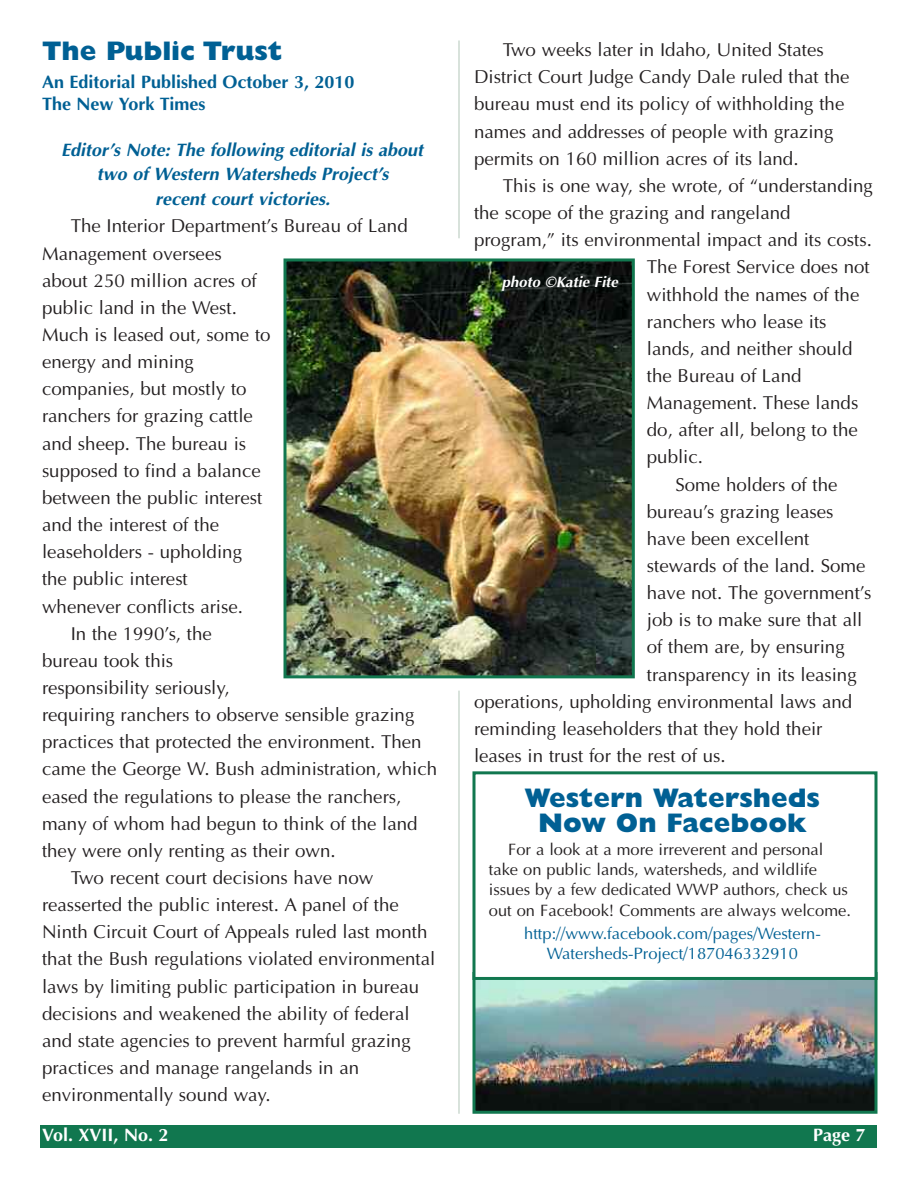
<style>
.page{position:relative;width:918px;height:1188px;background:#fff}
.page>*{position:absolute;margin:0;border:0;box-sizing:border-box;transform-origin:0 0}
.t1{font:800 27px/25.5px "Gill Sans";color:#006094;text-align:center}
.t2{font:18.75px/27.2px "Optima";color:#231f20}
.t3{font:italic 700 18px/24.8px "Optima";color:#006094;text-align:center}
.t4{font:700 18px/21.9px "Optima";color:#006094}
.t5{font:700 18px "Optima";color:#fff}
.t6{font:16.5px/20.1px "Optima";color:#231f20}
.t7{font:16.5px/20.1px "Optima";color:#006094;text-align:center}
.t8{font:italic 700 15px "Optima";color:#fff}
</style>
<div class="page">
<div style="left:40px;top:1125px;width:837px;height:23px;background:#11774f"></div>
<img style="left:476px;top:980px;width:398px;height:130px">
<div style="left:472px;top:972px;width:406px;height:142px;border:3px solid #11774f"></div>
<div style="left:474px;top:773px;width:402px;height:205px;background:#fff"></div>
<div style="left:472px;top:771px;width:406px;height:209px;border:3px solid #11774f"></div>
<img style="left:288px;top:262px;width:343px;height:412px">
<div style="left:284px;top:258px;width:351px;height:420px;border:3px solid #11774f"></div>
<hr style="left:459px;top:691px;width:1px;height:423px;background:#b3c7b9">
<hr style="left:459px;top:40px;width:1px;height:198px;background:#b3c7b9">
<h1 class="t1" style="left:42px;top:41px;width:242px">The Public Trust</h1>
<p class="t4" style="left:42px;top:71px;width:314px">An Editorial Published October 3, 2010<br>The New York Times</p>
<p class="t3" style="left:61px;top:137px;width:363px">Editor’s Note: The following editorial is about two of Western Watersheds Project’s<br>recent court victories.</p>
<p class="t2" style="left:71px;top:212px;width:339px">The Interior Department’s Bureau of Land</p>
<p class="t2" style="left:42px;top:240px;width:181px">Management oversees</p>
<p class="t2" style="left:42px;top:267px;width:216px">about 250 million acres of</p>
<p class="t2" style="left:42px;top:294px;width:196px">public land in the West.</p>
<p class="t2" style="left:42px;top:321px;width:230px">Much is leased out, some to</p>
<p class="t2" style="left:42px;top:348px;width:153px">energy and mining</p>
<p class="t2" style="left:42px;top:375px;width:206px">companies, but mostly to</p>
<p class="t2" style="left:42px;top:402px;width:212px">ranchers for grazing cattle</p>
<p class="t2" style="left:42px;top:430px;width:206px">and sheep. The bureau is</p>
<p class="t2" style="left:42px;top:457px;width:220px">supposed to find a balance</p>
<p class="t2" style="left:42px;top:484px;width:222px">between the public interest</p>
<p class="t2" style="left:42px;top:511px;width:179px">and the interest of the</p>
<p class="t2" style="left:42px;top:538px;width:202px">leaseholders - upholding</p>
<p class="t2" style="left:42px;top:565px;width:147px">the public interest</p>
<p class="t2" style="left:42px;top:592px;width:203px">whenever conflicts arise.</p>
<p class="t2" style="left:71px;top:620px;width:143px">In the 1990’s, the</p>
<p class="t2" style="left:42px;top:647px;width:133px">bureau took this</p>
<p class="t2" style="left:42px;top:674px;width:189px">responsibility seriously,</p>
<p class="t2" style="left:42px;top:701px;width:374px">requiring ranchers to observe sensible grazing</p>
<p class="t2" style="left:42px;top:728px;width:381px">practices that protected the environment. Then</p>
<p class="t2" style="left:42px;top:755px;width:397px">came the George W. Bush administration, which</p>
<p class="t2" style="left:42px;top:783px;width:361px">eased the regulations to please the ranchers,</p>
<p class="t2" style="left:42px;top:810px;width:377px">many of whom had begun to think of the land</p>
<p class="t2" style="left:42px;top:837px;width:295px">they were only renting as their own.</p>
<p class="t2" style="left:71px;top:864px;width:304px">Two recent court decisions have now</p>
<p class="t2" style="left:42px;top:891px;width:358px">reasserted the public interest. A panel of the</p>
<p class="t2" style="left:42px;top:918px;width:387px">Ninth Circuit Court of Appeals ruled last month</p>
<p class="t2" style="left:42px;top:945px;width:395px">that the Bush regulations violated environmental</p>
<p class="t2" style="left:42px;top:973px;width:379px">laws by limiting public participation in bureau</p>
<p class="t2" style="left:42px;top:1000px;width:369px">decisions and weakened the ability of federal</p>
<p class="t2" style="left:42px;top:1027px;width:370px">and state agencies to prevent harmful grazing</p>
<p class="t2" style="left:42px;top:1054px;width:319px">practices and manage rangelands in an</p>
<p class="t2" style="left:42px;top:1081px;width:230px">environmentally sound way.</p>
<p class="t2" style="left:474px;top:36px;width:377px;text-indent:29px">Two weeks later in Idaho, United States District Court Judge Candy Dale ruled that the bureau must end its policy of withholding the names and addresses of people with grazing permits on 160 million acres of its land.</p>
<p class="t2" style="left:503px;top:172px;width:372px">This is one way, she wrote, of “understanding</p>
<p class="t2" style="left:474px;top:199px;width:318px">the scope of the grazing and rangeland</p>
<p class="t2" style="left:474px;top:226px;width:399px">program,” its environmental impact and its costs.</p>
<p class="t2" style="left:647px;top:253px;width:224px">The Forest Service does not</p>
<p class="t2" style="left:647px;top:280px;width:214px">withhold the names of the</p>
<p class="t2" style="left:647px;top:308px;width:181px">ranchers who lease its</p>
<p class="t2" style="left:647px;top:335px;width:207px">lands, and neither should</p>
<p class="t2" style="left:647px;top:362px;width:156px">the Bureau of Land</p>
<p class="t2" style="left:647px;top:389px;width:213px">Management. These lands</p>
<p class="t2" style="left:647px;top:416px;width:212px">do, after all, belong to the</p>
<p class="t2" style="left:647px;top:443px;width:58px">public.</p>
<p class="t2" style="left:676px;top:471px;width:164px">Some holders of the</p>
<p class="t2" style="left:647px;top:498px;width:188px">bureau’s grazing leases</p>
<p class="t2" style="left:647px;top:525px;width:164px">have been excellent</p>
<p class="t2" style="left:647px;top:552px;width:220px">stewards of the land. Some</p>
<p class="t2" style="left:647px;top:579px;width:226px">have not. The government’s</p>
<p class="t2" style="left:647px;top:606px;width:217px">job is to make sure that all</p>
<p class="t2" style="left:647px;top:633px;width:199px">of them are, by ensuring</p>
<p class="t2" style="left:647px;top:661px;width:211px">transparency in its leasing</p>
<p class="t2" style="left:474px;top:688px;width:380px">operations, upholding environmental laws and</p>
<p class="t2" style="left:474px;top:715px;width:350px">reminding leaseholders that they hold their</p>
<p class="t2" style="left:474px;top:742px;width:253px">leases in trust for the rest of us.</p>
<h1 class="t1" style="left:524px;top:787px;width:297px">Western Watersheds<br>Now On Facebook</h1>
<p class="t6" style="left:489px;top:840px;width:364px;text-indent:19px">For a look at a more irreverent and personal take on public lands, watersheds, and wildlife issues by a few dedicated WWP authors, check us out on Facebook! Comments are always welcome.</p>
<p class="t7" style="left:524px;top:923px;width:298px">http://www.facebook.com/pages/Western-<br>Watersheds-Project/187046332910</p>
<p class="t8" style="left:502px;top:273px;width:118px">photo ©Katie Fite</p>
<p class="t5" style="left:42px;top:1125px;width:128px">Vol. XVII, No. 2</p>
<p class="t5" style="left:813px;top:1125px;width:54px">Page 7</p>
</div>
